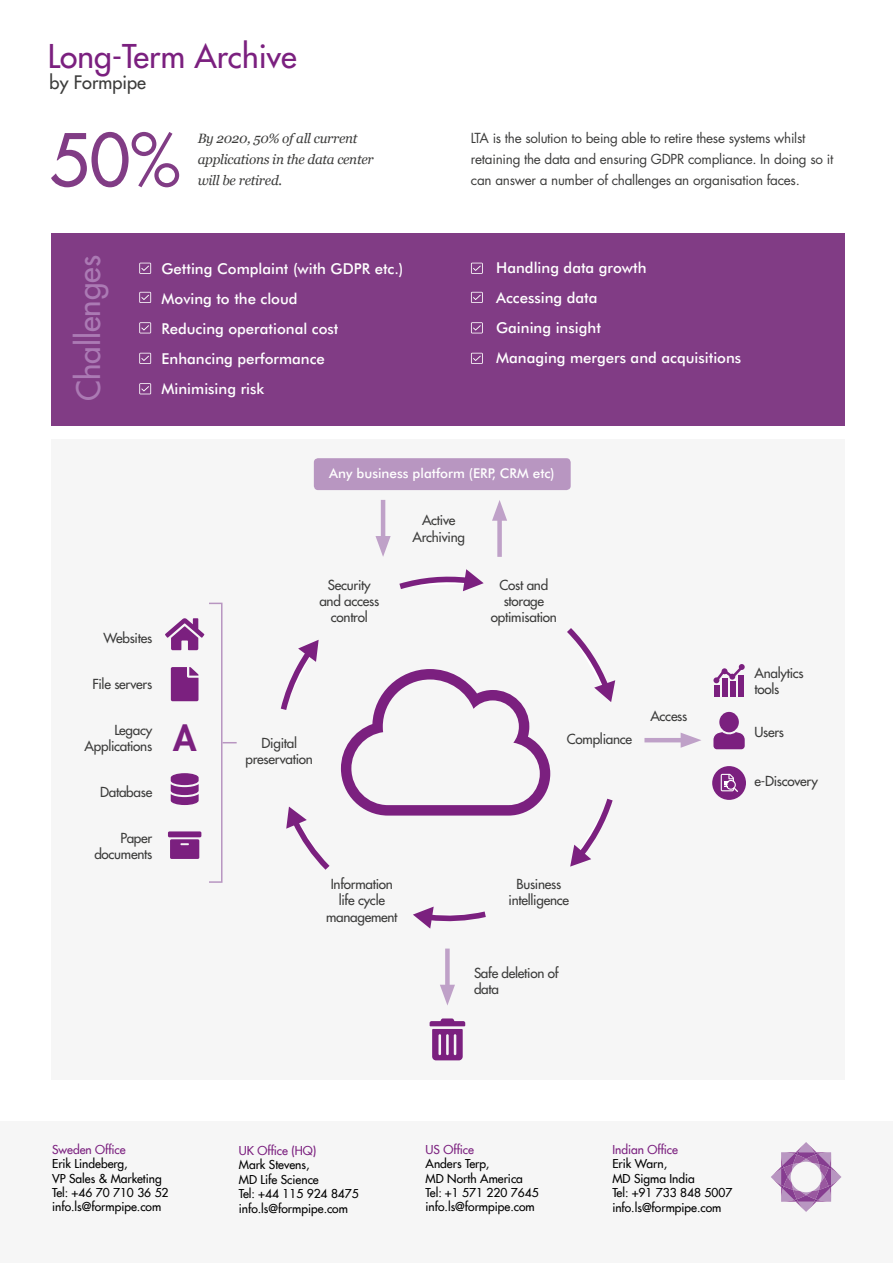
<style>
.page{position:relative;width:893px;height:1263px;background:#fff}
.page>*{position:absolute;margin:0;border:0;box-sizing:border-box;transform-origin:0 0}
.t1{font:70.5px "Futura";color:#813c85}
.t2{font:800 34.5px "Futura";color:#7b207f}
.t3{font:31.95px "Futura";color:#7b207f}
.t4{font:31.5px "Futura";color:#ab7ab4}
.t5{font:18.15px "Futura";color:#3c3c3b}
.t6{font:500 15px/30px "Futura BT";color:#fff}
.t7{font:13.5px/16.2px "Futura";letter-spacing:-.02em;color:#3c3c3b;text-align:center}
.t8{font:13.5px/21px "Futura";letter-spacing:-.02em;color:#3c3c3b}
.t9{font:italic 13.5px/21px "Georgia";letter-spacing:-.02em;color:#3c3c3b}
.t10{font:500 13.5px "Futura BT";color:#fff}
.t11{font:500 12px/14.4px "Futura Com";color:#000}
.t12{font:500 12px "Futura Com";color:#7b207f}
</style>
<div class="page">
<div style="left:51px;top:440px;width:794px;height:640px;background:#f6f6f6"></div>
<div style="left:314px;top:458px;width:257px;height:32px;background:#b896c1;border-radius:4px"></div>
<hr style="left:381px;top:500px;width:4px;height:44px;background:#bfa1c8">
<svg style="left:375px;top:536px;width:16px;height:21px"></svg>
<div style="left:445px;top:948px;width:5px;height:45px;background:#bfa1c8"></div>
<svg style="left:440px;top:985px;width:15px;height:20px"></svg>
<div style="left:497px;top:512px;width:5px;height:45px;background:#bfa1c8"></div>
<svg style="left:492px;top:500px;width:15px;height:21px"></svg>
<hr style="left:644px;top:738px;width:45px;height:4px;background:#bfa1c8">
<svg style="left:681px;top:733px;width:20px;height:15px"></svg>
<svg style="left:341px;top:669px;width:209px;height:146px"></svg>
<svg style="left:280px;top:640px;width:39px;height:70px"></svg>
<svg style="left:399px;top:569px;width:85px;height:23px"></svg>
<svg style="left:286px;top:806px;width:44px;height:64px"></svg>
<svg style="left:413px;top:906px;width:73px;height:23px"></svg>
<svg style="left:567px;top:628px;width:48px;height:74px"></svg>
<svg style="left:570px;top:798px;width:43px;height:68px"></svg>
<svg style="left:430px;top:1018px;width:35px;height:42px"></svg>
<div style="left:714px;top:686px;width:6px;height:11px;background:#7b207f"></div>
<div style="left:722px;top:679px;width:6px;height:18px;background:#7b207f"></div>
<div style="left:730px;top:681px;width:6px;height:16px;background:#7b207f"></div>
<div style="left:738px;top:675px;width:5px;height:22px;background:#7b207f"></div>
<svg style="left:713px;top:664px;width:32px;height:20px"></svg>
<svg style="left:713px;top:712px;width:32px;height:37px"></svg>
<div style="left:712px;top:766px;width:34px;height:34px;background:#7b207f;border-radius:50%"></div>
<svg style="left:721px;top:774px;width:17px;height:18px"></svg>
<div style="left:208px;top:603px;width:15px;height:280px;border:2px solid #b896c1"></div>
<svg style="left:223px;top:742px;width:14px;height:1px"></svg>
<svg style="left:165px;top:618px;width:39px;height:32px"></svg>
<svg style="left:171px;top:667px;width:27px;height:34px"></svg>
<svg style="left:171px;top:773px;width:28px;height:32px"></svg>
<svg style="left:168px;top:831px;width:33px;height:28px"></svg>
<div style="left:0;top:1121px;width:893px;height:142px;background:#f6f6f6"></div>
<svg style="left:771px;top:1142px;width:70px;height:70px"></svg>
<div style="left:51px;top:234px;width:794px;height:192px;background:#813c85"></div>
<svg style="left:471px;top:263px;width:12px;height:11px"></svg>
<svg style="left:471px;top:292px;width:12px;height:11px"></svg>
<svg style="left:471px;top:322px;width:12px;height:11px"></svg>
<svg style="left:471px;top:353px;width:12px;height:11px"></svg>
<svg style="left:139px;top:263px;width:12px;height:11px"></svg>
<svg style="left:139px;top:292px;width:12px;height:11px"></svg>
<svg style="left:139px;top:322px;width:12px;height:11px"></svg>
<svg style="left:139px;top:353px;width:12px;height:11px"></svg>
<svg style="left:139px;top:383px;width:12px;height:11px"></svg>
<h3 class="t3" style="left:48px;top:36px;width:250px">Long-Term Archive</h3>
<h3 class="t5" style="left:50px;top:71px;width:98px">by Formpipe</h3>
<h1 class="t1" style="left:49px;top:114px;width:133px">50%</h1>
<p class="t9" style="left:198px;top:127px;width:177px">By 2020, 50% of all current applications in the data center will be retired.</p>
<h3 class="t4" style="left:68px;top:401px;width:147px;rotate:-90deg">Challenges</h3>
<p class="t6" style="left:162px;top:254px;width:243px">Getting Complaint (with GDPR etc.)<br>Moving to the cloud<br>Reducing operational cost<br>Enhancing performance</p>
<p class="t6" style="left:162px;top:374px;width:104px">Minimising risk</p>
<p class="t8" style="left:471px;top:127px;width:364px">LTA is the solution to being able to retire these systems whilst retaining the data and ensuring GDPR compliance. In doing so it can answer a number of challenges an organisation faces.</p>
<p class="t6" style="left:496px;top:253px;width:247px">Handling data growth<br>Accessing data<br>Gaining insight<br>Managing mergers and acquisitions</p>
<p class="t10" style="left:329px;top:465px;width:227px">Any business platform (ERP, CRM etc)</p>
<p class="t7" style="left:412px;top:512px;width:54px">Active<br>Archiving</p>
<p class="t7" style="left:103px;top:629px;width:50px">Websites</p>
<p class="t7" style="left:92px;top:675px;width:61px">File servers</p>
<p class="t7" style="left:85px;top:721px;width:69px;text-align:right">Legacy<br>Applications</p>
<p class="t7" style="left:100px;top:784px;width:54px">Database</p>
<p class="t7" style="left:94px;top:830px;width:59px;text-align:right">Paper documents</p>
<h2 class="t2" style="left:173px;top:715px;width:25px">A</h2>
<p class="t7" style="left:319px;top:577px;width:61px">Security and access control</p>
<p class="t7" style="left:491px;top:577px;width:67px">Cost and storage optimisation</p>
<p class="t7" style="left:246px;top:735px;width:69px">Digital preservation</p>
<p class="t7" style="left:567px;top:731px;width:67px">Compliance</p>
<p class="t7" style="left:650px;top:708px;width:39px">Access</p>
<p class="t7" style="left:326px;top:876px;width:73px">Information life cycle management</p>
<p class="t7" style="left:509px;top:876px;width:62px">Business intelligence</p>
<p class="t7" style="left:474px;top:964px;width:86px;text-align:left">Safe deletion of data</p>
<p class="t7" style="left:754px;top:664px;width:51px;text-align:left">Analytics tools</p>
<p class="t7" style="left:754px;top:724px;width:31px">Users</p>
<p class="t7" style="left:754px;top:773px;width:65px">e-Discovery</p>
<p class="t12" style="left:52px;top:1140px;width:75px">Sweden Office</p>
<p class="t11" style="left:52px;top:1156px;width:118px">Erik Lindeberg,<br>VP Sales &amp; Marketing<br>Tel: +46 70 710 36 52 info.ls@formpipe.com</p>
<p class="t12" style="left:239px;top:1141px;width:79px">UK Office (HQ)</p>
<p class="t11" style="left:239px;top:1157px;width:121px">Mark Stevens,<br>MD Life Science<br>Tel: +44 115 924 8475 info.ls@formpipe.com</p>
<p class="t12" style="left:426px;top:1140px;width:50px">US Office</p>
<p class="t11" style="left:426px;top:1156px;width:115px">Anders Terp,<br>MD North America<br>Tel: +1 571 220 7645 info.ls@formpipe.com</p>
<p class="t12" style="left:612px;top:1141px;width:67px">Indian Office</p>
<p class="t11" style="left:612px;top:1156px;width:121px">Erik Warn,<br>MD Sigma India<br>Tel: +91 733 848 5007 info.ls@formpipe.com</p>
</div>
